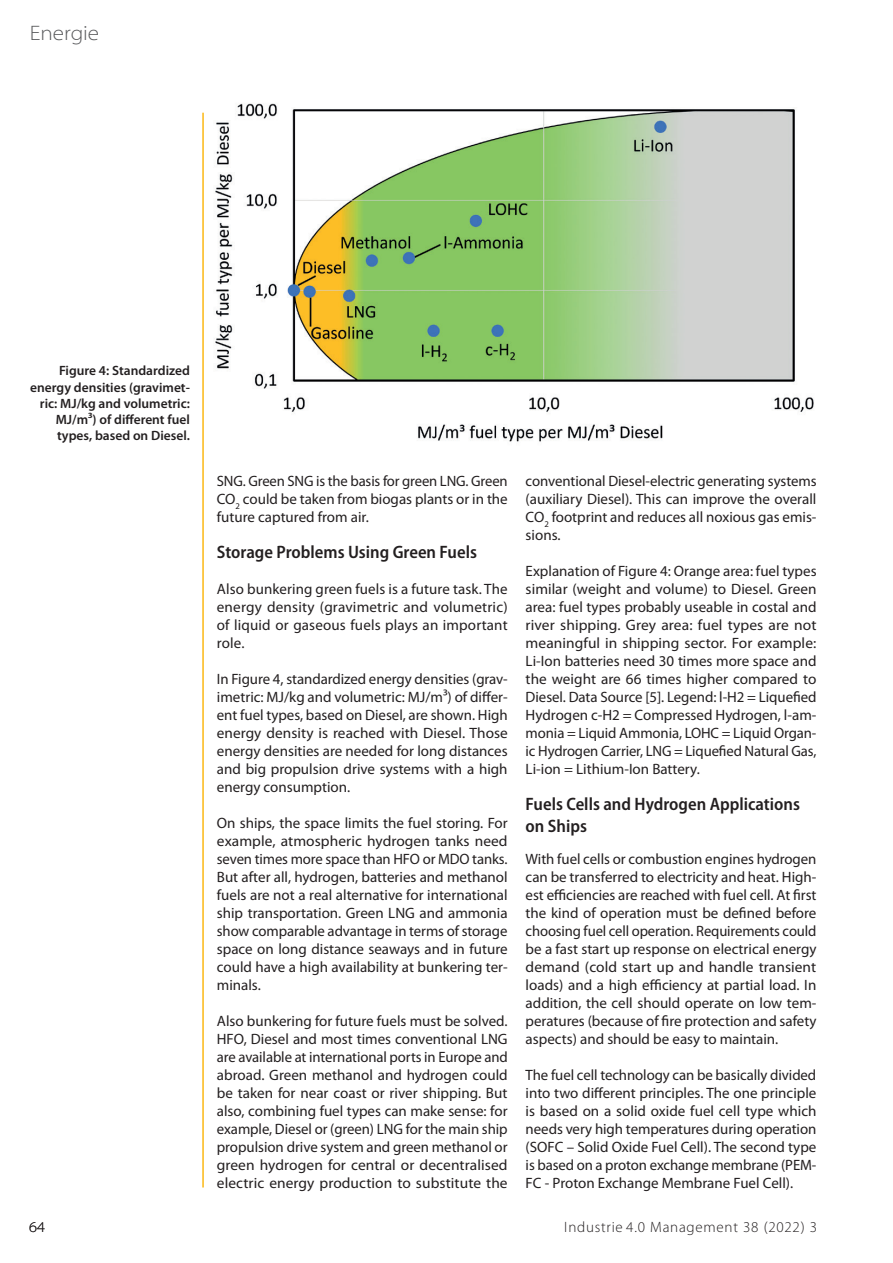
<style>
.page{position:relative;width:893px;height:1263px;background:#fff}
.page>*{position:absolute;margin:0;border:0;box-sizing:border-box;transform-origin:0 0}
.t1{font:300 semi-expanded 21px "Myriad Pro";color:#57585a}
.t2{font:600 semi-condensed 18px/21.6px "Myriad Pro";color:#231f20}
.t3{font:15px/18px "Myriad Pro";color:#231f20;text-align:justify}
.t4{font:300 15px "Myriad Pro";letter-spacing:.05em;color:#231f20}
.t5{font:300 semi-expanded 15px "Myriad Pro";color:#231f20}
.t6{font:600 13.5px/16.2px "Myriad Pro";color:#231f20;text-align:right}
</style>
<div class="page">
<hr style="left:202px;top:113px;width:2px;height:1074px;background:#fcb814">
<img style="left:214px;top:103px;width:600px;height:339px">
<h1 class="t1" style="left:30px;top:21px;width:71px">Energie</h1>
<p class="t6" style="left:30px;top:362px;width:161px">Figure 4: Standardized energy densities (gravimet&shy;ric: MJ/kg and volumetric:<br>MJ/m³) of different fuel types, based on Diesel.</p>
<p class="t3" style="left:217px;top:472px;width:292px">SNG. Green SNG is the basis for green LNG. Green CO<sub>2</sub> could be taken from biogas plants or in the future captured from air.</p>
<p class="t2" style="left:217px;top:541px;width:262px">Storage Problems Using Green Fuels</p>
<p class="t3" style="left:217px;top:580px;width:292px">Also bunkering green fuels is a future task. The energy density (gravimetric and volumetric) of liquid or gaseous fuels plays an important role.</p>
<p class="t3" style="left:217px;top:670px;width:292px">In Figure 4, standardized energy densities (grav&shy;imetric: MJ/kg and volumetric: MJ/m³) of differ&shy;ent fuel types, based on Diesel, are shown. High energy density is reached with Diesel. Those energy densities are needed for long distances and big propulsion drive systems with a high energy consumption.</p>
<p class="t3" style="left:217px;top:814px;width:292px">On ships, the space limits the fuel storing. For example, atmospheric hydrogen tanks need seven times more space than HFO or MDO tanks.<br>But after all, hydrogen, batteries and methanol fuels are not a real alternative for international ship transportation. Green LNG and ammonia show comparable advantage in terms of storage space on long distance seaways and in future could have a high availability at bunkering ter&shy;minals.</p>
<p class="t3" style="left:217px;top:1012px;width:292px">Also bunkering for future fuels must be solved.<br>HFO, Diesel and most times conventional LNG are available at international ports in Europe and abroad. Green methanol and hydrogen could be taken for near coast or river shipping. But also, combining fuel types can make sense: for example, Diesel or (green) LNG for the main ship propulsion drive system and green methanol or green hydrogen for central or decentralised electric energy production to substitute the</p>
<p class="t3" style="left:526px;top:472px;width:292px">conventional Diesel-electric generating systems (auxiliary Diesel). This can improve the overall CO<sub>2</sub> footprint and reduces all noxious gas emis&shy;sions.</p>
<p class="t3" style="left:526px;top:562px;width:292px">Explanation of Figure 4: Orange area: fuel types similar (weight and volume) to Diesel. Green area: fuel types probably useable in costal and river shipping. Grey area: fuel types are not meaningful in shipping sector. For example:<br>Li-Ion batteries need 30 times more space and the weight are 66 times higher compared to Diesel. Data Source [5]. Legend: l-H2 = Liquefied Hydrogen c-H2 = Compressed Hydrogen, l-am&shy;monia = Liquid Ammonia, LOHC = Liquid Organ&shy;ic Hydrogen Carrier, LNG = Liquefied Natural Gas, Li-ion = Lithium-Ion Battery.</p>
<p class="t2" style="left:526px;top:793px;width:276px">Fuels Cells and Hydrogen Applications on Ships</p>
<p class="t3" style="left:526px;top:850px;width:292px">With fuel cells or combustion engines hydrogen can be transferred to electricity and heat. High&shy;est efficiencies are reached with fuel cell. At first the kind of operation must be defined before choosing fuel cell operation. Requirements could be a fast start up response on electrical energy demand (cold start up and handle transient loads) and a high efficiency at partial load. In addition, the cell should operate on low tem&shy;peratures (because of fire protection and safety aspects) and should be easy to maintain.</p>
<p class="t3" style="left:526px;top:1066px;width:292px">The fuel cell technology can be basically divided into two different principles. The one principle is based on a solid oxide fuel cell type which needs very high temperatures during operation (SOFC – Solid Oxide Fuel Cell). The second type is based on a proton exchange membrane (PEM-FC - Proton Exchange Membrane Fuel Cell).</p>
<p class="t5" style="left:29px;top:1219px;width:17px">64</p>
<p class="t4" style="left:564px;top:1218px;width:254px">Industrie 4.0 Management 38 (2022) 3</p>
</div>
